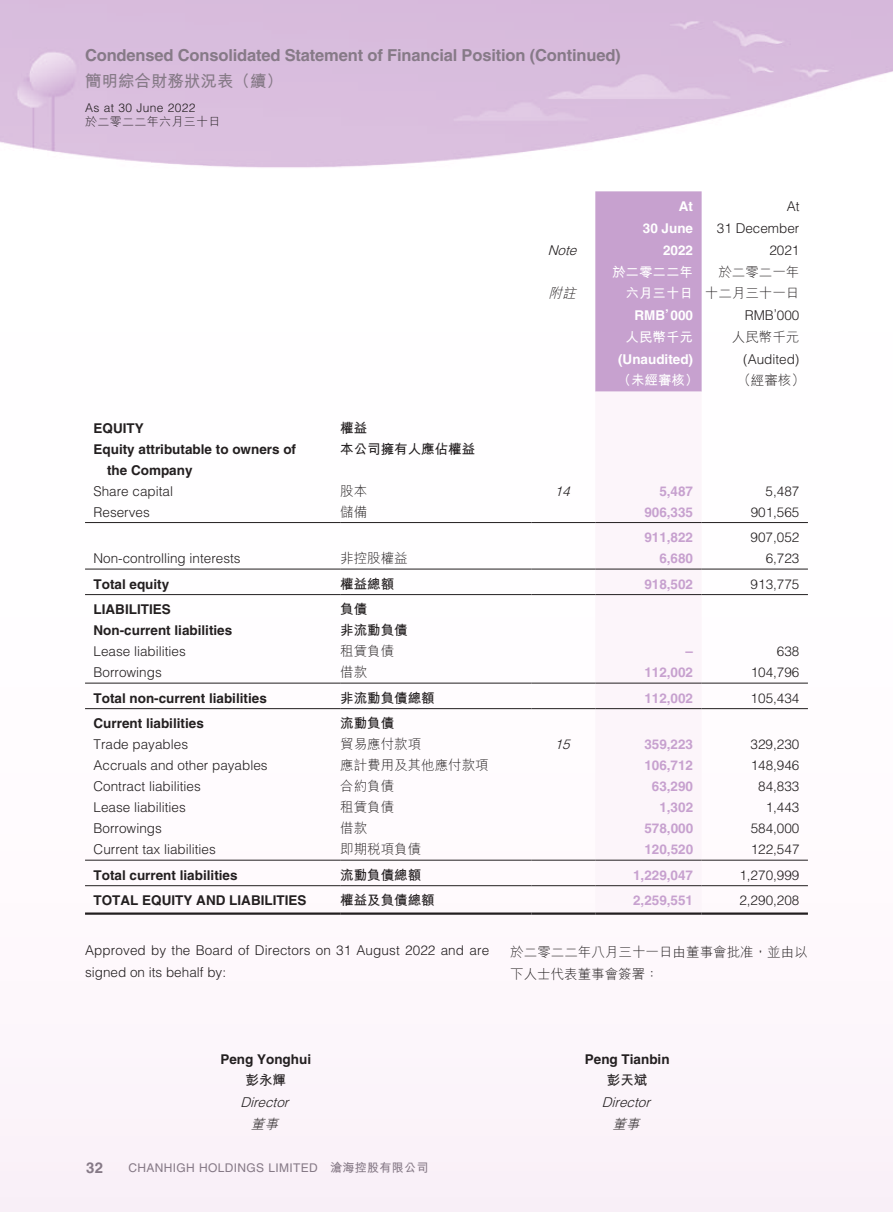
<style>
.page{position:relative;width:893px;height:1212px;background:#fff}
.page>*{position:absolute;margin:0;border:0;box-sizing:border-box;transform-origin:0 0}
.t1{font:700 16.5px "Helvetica LT Std";letter-spacing:-.01em;color:#867a87}
.t2{font:700 16.5px "M Hei HK";color:#867a87}
.t3{font:700 15px "Helvetica LT Std";color:#867a87}
.t4{font:300 13.5px/21.8px "Helvetica LT Std";color:#231f20;text-align:right}
.t5{font:700 13.5px/21px "Helvetica LT Std";color:#231f20}
.t6{font:300 13.5px/21.8px "M Hei HK";color:#231f20;text-align:right}
.t7{font:700 13.5px "Helvetica LT Std";color:#c7a1cf}
.t8{font:700 13.5px "M Hei HK";color:#231f20}
.t9{font:700 13.5px/21.8px "Helvetica LT Std";color:#fff;text-align:right}
.t10{font:italic 300 13.5px "Helvetica LT Std";color:#231f20}
.t11{font:700 13.5px/21.8px "M Hei HK";color:#fff;text-align:right}
.t12{font:italic 300 13.5px "M Hei HK";color:#231f20}
.t13{font:12px "Helvetica LT Std";letter-spacing:.03em;color:#867a87}
.t14{font:300 12px "Helvetica LT Std";letter-spacing:.03em;color:#231f20}
.t15{font:300 12px "M Hei HK";letter-spacing:.03em;color:#231f20}
.s1{font-family:"M Hei HK";font-weight:700}
</style>
<div class="page">
<div style="left:595px;top:191px;width:107px;height:201px;background:#c7a1cf"></div>
<div style="left:595px;top:392px;width:107px;height:520px;background:#fcf5fa"></div>
<hr style="left:85px;top:522px;width:255px;height:1px;background:#231f20">
<hr style="left:340px;top:522px;width:191px;height:1px;background:#231f20">
<hr style="left:531px;top:522px;width:64px;height:1px;background:#231f20">
<hr style="left:595px;top:522px;width:107px;height:1px;background:#231f20">
<hr style="left:702px;top:522px;width:106px;height:1px;background:#231f20">
<hr style="left:85px;top:569px;width:255px;height:1px;background:#231f20">
<hr style="left:340px;top:569px;width:191px;height:1px;background:#231f20">
<hr style="left:531px;top:569px;width:64px;height:1px;background:#231f20">
<hr style="left:595px;top:569px;width:107px;height:1px;background:#231f20">
<hr style="left:702px;top:569px;width:106px;height:1px;background:#231f20">
<hr style="left:85px;top:594px;width:255px;height:1px;background:#231f20">
<hr style="left:340px;top:594px;width:191px;height:1px;background:#231f20">
<hr style="left:531px;top:594px;width:64px;height:1px;background:#231f20">
<hr style="left:595px;top:594px;width:107px;height:1px;background:#231f20">
<hr style="left:702px;top:594px;width:106px;height:1px;background:#231f20">
<hr style="left:85px;top:683px;width:255px;height:1px;background:#231f20">
<hr style="left:340px;top:683px;width:191px;height:1px;background:#231f20">
<hr style="left:531px;top:683px;width:64px;height:1px;background:#231f20">
<hr style="left:595px;top:683px;width:107px;height:1px;background:#231f20">
<hr style="left:702px;top:683px;width:106px;height:1px;background:#231f20">
<hr style="left:85px;top:708px;width:255px;height:1px;background:#231f20">
<hr style="left:340px;top:708px;width:191px;height:1px;background:#231f20">
<hr style="left:531px;top:708px;width:64px;height:1px;background:#231f20">
<hr style="left:595px;top:708px;width:107px;height:1px;background:#231f20">
<hr style="left:702px;top:708px;width:106px;height:1px;background:#231f20">
<hr style="left:85px;top:860px;width:255px;height:1px;background:#231f20">
<hr style="left:340px;top:860px;width:191px;height:1px;background:#231f20">
<hr style="left:531px;top:860px;width:64px;height:1px;background:#231f20">
<hr style="left:595px;top:860px;width:107px;height:1px;background:#231f20">
<hr style="left:702px;top:860px;width:106px;height:1px;background:#231f20">
<hr style="left:85px;top:885px;width:255px;height:1px;background:#231f20">
<hr style="left:340px;top:885px;width:191px;height:1px;background:#231f20">
<hr style="left:531px;top:885px;width:64px;height:1px;background:#231f20">
<hr style="left:595px;top:885px;width:107px;height:1px;background:#231f20">
<hr style="left:702px;top:885px;width:106px;height:1px;background:#231f20">
<hr style="left:85px;top:912px;width:255px;height:3px;background:#231f20">
<hr style="left:340px;top:912px;width:191px;height:3px;background:#231f20">
<hr style="left:531px;top:912px;width:64px;height:3px;background:#231f20">
<hr style="left:595px;top:912px;width:107px;height:3px;background:#231f20">
<hr style="left:702px;top:912px;width:106px;height:3px;background:#231f20">
<p class="t1" style="left:85px;top:45px;width:537px">Condensed Consolidated Statement of Financial Position (Continued)</p>
<p class="t14" style="left:85px;top:100px;width:112px">As at 30 June 2022</p>
<p class="t15" style="left:85px;top:115px;width:137px">於二零二二年六月三十日</p>
<p class="t2" style="left:85px;top:69px;width:199px">簡明綜合財務狀況表（續）</p>
<p class="t10" style="left:548px;top:242px;width:34px">Note</p>
<p class="t9" style="left:643px;top:196px;width:52px">At<br>30 June<br>2022</p>
<p class="t4" style="left:717px;top:196px;width:84px">At<br>31 December<br>2021</p>
<p class="t12" style="left:549px;top:287px;width:32px">附註</p>
<p class="t11" style="left:612px;top:260px;width:82px">於二零二二年六月三十日</p>
<p class="t6" style="left:705px;top:261px;width:96px">於二零二一年十二月三十一日</p>
<p class="t9" style="left:634px;top:304px;width:60px">RMB’000</p>
<p class="t4" style="left:745px;top:304px;width:56px">RMB’000</p>
<p class="t11" style="left:626px;top:325px;width:69px">人民幣千元</p>
<p class="t6" style="left:732px;top:326px;width:69px">人民幣千元</p>
<p class="t9" style="left:618px;top:348px;width:76px">(Unaudited)</p>
<p class="t4" style="left:743px;top:348px;width:58px">(Audited)</p>
<p class="t11" style="left:618px;top:368px;width:82px">（未經審核）</p>
<p class="t6" style="left:737px;top:369px;width:69px">（經審核）</p>
<p class="t5" style="left:94px;top:417px;width:52px">EQUITY</p>
<p class="t8" style="left:340px;top:418px;width:28px">權益</p>
<p class="t5" style="left:107px;top:438px;width:191px;text-indent:-14px">Equity attributable to owners of the Company</p>
<p class="t8" style="left:340px;top:439px;width:136px">本公司擁有人應佔權益</p>
<p class="t4" style="left:94px;top:480px;width:81px">Share capital</p>
<p class="t6" style="left:340px;top:480px;width:28px">股本</p>
<p class="t10" style="left:554px;top:482px;width:21px">14</p>
<p class="t7" style="left:659px;top:483px;width:35px">5,487</p>
<p class="t4" style="left:766px;top:480px;width:35px">5,487</p>
<p class="t4" style="left:94px;top:501px;width:58px">Reserves</p>
<p class="t6" style="left:340px;top:501px;width:28px">儲備</p>
<p class="t7" style="left:644px;top:504px;width:50px">906,335</p>
<p class="t4" style="left:751px;top:501px;width:50px">901,565</p>
<p class="t7" style="left:644px;top:529px;width:50px">911,822</p>
<p class="t4" style="left:751px;top:526px;width:50px">907,052</p>
<p class="t4" style="left:94px;top:547px;width:149px">Non-controlling interests</p>
<p class="t6" style="left:340px;top:547px;width:69px">非控股權益</p>
<p class="t7" style="left:659px;top:550px;width:35px">6,680</p>
<p class="t4" style="left:766px;top:547px;width:35px">6,723</p>
<p class="t5" style="left:94px;top:573px;width:77px">Total equity</p>
<p class="t8" style="left:340px;top:574px;width:56px">權益總額</p>
<p class="t7" style="left:644px;top:576px;width:50px">918,502</p>
<p class="t4" style="left:751px;top:573px;width:50px">913,775</p>
<p class="t5" style="left:94px;top:599px;width:79px">LIABILITIES</p>
<p class="t8" style="left:340px;top:599px;width:28px">負債</p>
<p class="t5" style="left:94px;top:620px;width:140px">Non-current liabilities</p>
<p class="t8" style="left:340px;top:620px;width:69px">非流動負債</p>
<p class="t4" style="left:94px;top:640px;width:94px">Lease liabilities</p>
<p class="t6" style="left:340px;top:640px;width:56px">租賃負債</p>
<p class="t7" style="left:686px;top:643px;width:9px">–</p>
<p class="t4" style="left:777px;top:640px;width:24px">638</p>
<p class="t4" style="left:94px;top:661px;width:70px">Borrowings</p>
<p class="t6" style="left:340px;top:661px;width:28px">借款</p>
<p class="t7" style="left:644px;top:664px;width:50px">112,002</p>
<p class="t4" style="left:751px;top:661px;width:50px">104,796</p>
<p class="t5" style="left:94px;top:687px;width:175px">Total non-current liabilities</p>
<p class="t8" style="left:340px;top:688px;width:96px">非流動負債總額</p>
<p class="t7" style="left:644px;top:690px;width:50px">112,002</p>
<p class="t4" style="left:751px;top:687px;width:50px">105,434</p>
<p class="t5" style="left:94px;top:713px;width:112px">Current liabilities</p>
<p class="t8" style="left:340px;top:713px;width:56px">流動負債</p>
<p class="t4" style="left:94px;top:733px;width:96px">Trade payables</p>
<p class="t6" style="left:340px;top:733px;width:82px">貿易應付款項</p>
<p class="t10" style="left:554px;top:736px;width:21px">15</p>
<p class="t7" style="left:644px;top:736px;width:50px">359,223</p>
<p class="t4" style="left:751px;top:733px;width:50px">329,230</p>
<p class="t4" style="left:94px;top:754px;width:176px">Accruals and other payables</p>
<p class="t6" style="left:340px;top:754px;width:150px">應計費用及其他應付款項</p>
<p class="t7" style="left:644px;top:757px;width:50px">106,712</p>
<p class="t4" style="left:751px;top:754px;width:50px">148,946</p>
<p class="t4" style="left:94px;top:775px;width:109px">Contract liabilities</p>
<p class="t6" style="left:340px;top:775px;width:56px">合約負債</p>
<p class="t7" style="left:652px;top:778px;width:43px">63,290</p>
<p class="t4" style="left:758px;top:775px;width:43px">84,833</p>
<p class="t4" style="left:94px;top:796px;width:94px">Lease liabilities</p>
<p class="t6" style="left:340px;top:796px;width:55px">租賃負債</p>
<p class="t7" style="left:659px;top:799px;width:35px">1,302</p>
<p class="t4" style="left:766px;top:796px;width:35px">1,443</p>
<p class="t4" style="left:94px;top:817px;width:70px">Borrowings</p>
<p class="t6" style="left:340px;top:817px;width:28px">借款</p>
<p class="t7" style="left:644px;top:820px;width:50px">578,000</p>
<p class="t4" style="left:751px;top:817px;width:50px">584,000</p>
<p class="t4" style="left:94px;top:838px;width:124px">Current tax liabilities</p>
<p class="t6" style="left:340px;top:838px;width:82px">即期稅項負債</p>
<p class="t7" style="left:644px;top:841px;width:50px">120,520</p>
<p class="t4" style="left:751px;top:838px;width:50px">122,547</p>
<p class="t5" style="left:94px;top:864px;width:146px">Total current liabilities</p>
<p class="t8" style="left:340px;top:865px;width:82px">流動負債總額</p>
<p class="t7" style="left:633px;top:867px;width:62px">1,229,047</p>
<p class="t4" style="left:739px;top:864px;width:62px">1,270,999</p>
<p class="t5" style="left:94px;top:890px;width:215px">TOTAL EQUITY AND LIABILITIES</p>
<p class="t8" style="left:340px;top:890px;width:96px">權益及負債總額</p>
<p class="t7" style="left:633px;top:892px;width:62px">2,259,551</p>
<p class="t4" style="left:739px;top:889px;width:62px">2,290,208</p>
<p class="t4" style="left:85px;top:939px;width:406px;text-align:left">Approved by the Board of Directors on 31 August 2022 and are signed on its behalf by:</p>
<p class="t6" style="left:510px;top:941px;width:299px;text-align:left">於二零二二年八月三十一日由董事會批准，並由以下人士代表董事會簽署：</p>
<p class="t5" style="left:220px;top:1048px;width:92px">Peng Yonghui</p>
<p class="t8" style="left:245px;top:1070px;width:42px">彭永輝</p>
<p class="t10" style="left:240px;top:1094px;width:54px">Director</p>
<p class="t12" style="left:251px;top:1117px;width:32px">董事</p>
<p class="t3" style="left:86px;top:1159px;width:19px">32</p>
<p class="t13" style="left:128px;top:1161px;width:302px">CHANHIGH HOLDINGS LIMITED <span class="s1">滄海控股有限公司</span></p>
<p class="t5" style="left:585px;top:1048px;width:86px">Peng Tianbin</p>
<p class="t8" style="left:607px;top:1070px;width:42px">彭天斌</p>
<p class="t10" style="left:602px;top:1094px;width:54px">Director</p>
<p class="t12" style="left:612px;top:1117px;width:32px">董事</p>
</div>
